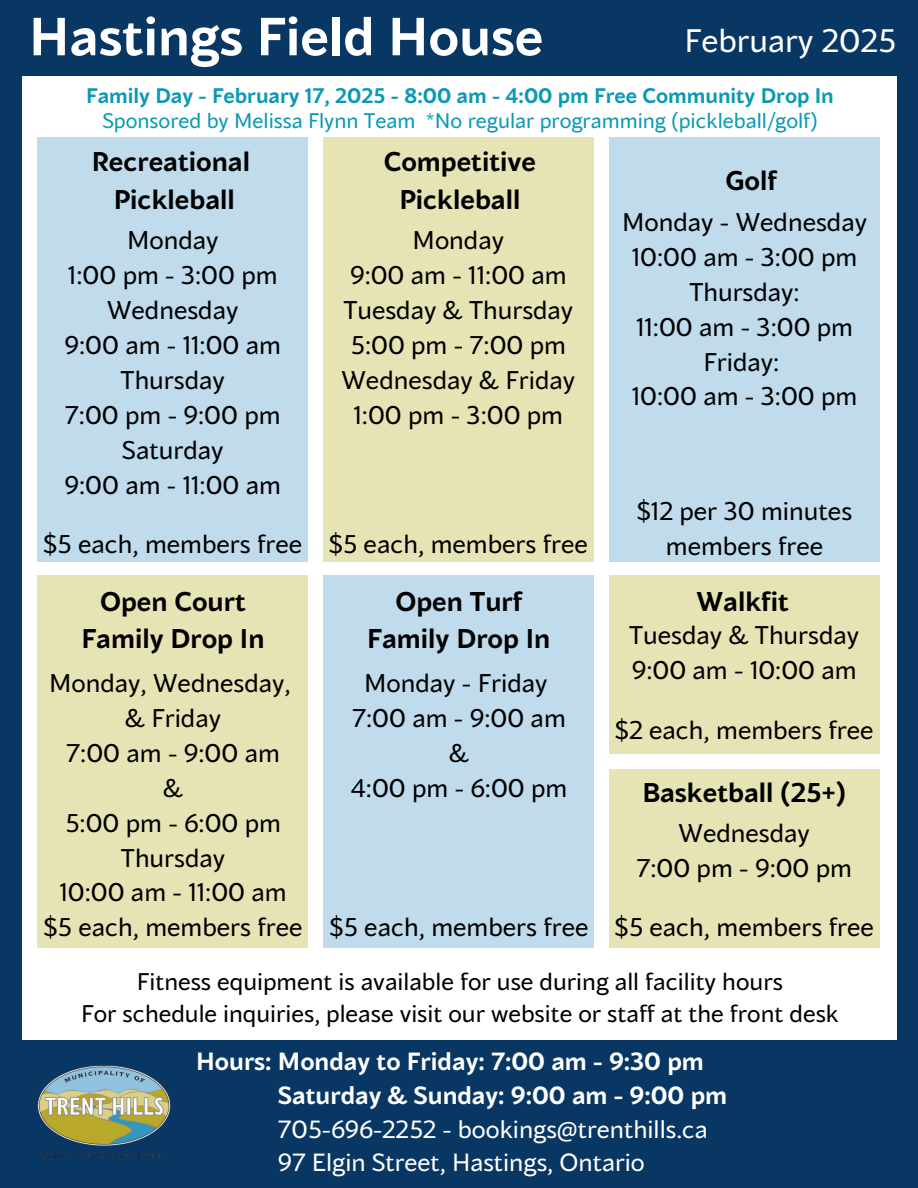
<style>
.page{position:relative;width:918px;height:1188px;background:#093763}
.page>*{position:absolute;margin:0;border:0;box-sizing:border-box;transform-origin:0 0}
.t1{font:700 53.25px "Blacker Sans Pro";color:#fff}
.t2{font:32.4px "Blacker Sans Pro";color:#fff}
.t3{font:700 27px/37.2px "Blacker Sans Pro";color:#000;text-align:center}
.t4{font:25.5px/34.8px "Blacker Sans Pro";color:#000;text-align:center}
.t5{font:24.75px/33.8px "Blacker Sans Pro";color:#fff}
.t6{font:700 24.75px/33.8px "Blacker Sans Pro";color:#fff}
.t7{font:24px/32.7px "Blacker Sans Pro";color:#000;text-align:center}
.t8{font:21px "Blacker Sans Pro";color:#0c99b4}
.t9{font:700 21px "Blacker Sans Pro";color:#0c99b4}
</style>
<div class="page">
<img style="left:37px;top:1065px;width:133px;height:95px">
<div style="left:22px;top:76px;width:874px;height:963px;background:#fff"></div>
<div style="left:37px;top:137px;width:271px;height:424px;background:#bfdbec"></div>
<div style="left:323px;top:137px;width:271px;height:424px;background:#e6e4b4"></div>
<div style="left:609px;top:137px;width:271px;height:424px;background:#bfdbec"></div>
<div style="left:37px;top:575px;width:271px;height:373px;background:#e6e4b4"></div>
<div style="left:323px;top:575px;width:271px;height:373px;background:#bfdbec"></div>
<div style="left:609px;top:575px;width:271px;height:178px;background:#e6e4b4"></div>
<div style="left:609px;top:769px;width:271px;height:179px;background:#e6e4b4"></div>
<h1 class="t1" style="left:29px;top:1px;width:516px">Hastings Field House</h1>
<p class="t2" style="left:685px;top:20px;width:213px">February 2025</p>
<p class="t9" style="left:86px;top:82px;width:749px">Family Day - February 17, 2025 - 8:00 am - 4:00 pm Free Community Drop In</p>
<p class="t8" style="left:102px;top:107px;width:717px">Sponsored by Melissa Flynn Team *No regular programming (pickleball/golf)</p>
<p class="t3" style="left:92px;top:143px;width:160px">Recreational<br>Pickleball</p>
<p class="t3" style="left:384px;top:143px;width:154px">Competitive<br>Pickleball</p>
<p class="t4" style="left:64px;top:223px;width:218px">Monday<br>1:00 pm - 3:00 pm<br>Wednesday<br>9:00 am - 11:00 am<br>Thursday<br>7:00 pm - 9:00 pm<br>Saturday<br>9:00 am - 11:00 am</p>
<p class="t4" style="left:43px;top:526px;width:261px">$5 each, members free</p>
<p class="t4" style="left:342px;top:223px;width:235px">Monday<br>9:00 am - 11:00 am<br>Tuesday &amp; Thursday<br>5:00 pm - 7:00 pm<br>Wednesday &amp; Friday<br>1:00 pm - 3:00 pm</p>
<p class="t4" style="left:329px;top:526px;width:261px">$5 each, members free</p>
<p class="t3" style="left:725px;top:161px;width:53px">Golf</p>
<p class="t4" style="left:622px;top:204px;width:246px">Monday - Wednesday<br>10:00 am - 3:00 pm<br>Thursday:<br>11:00 am - 3:00 pm<br>Friday:<br>10:00 am - 3:00 pm</p>
<p class="t4" style="left:637px;top:493px;width:217px">$12 per 30 minutes members free</p>
<p class="t3" style="left:81px;top:582px;width:185px">Open Court<br>Family Drop In</p>
<p class="t3" style="left:367px;top:582px;width:185px">Open Turf<br>Family Drop In</p>
<p class="t3" style="left:697px;top:582px;width:94px">Walkfit</p>
<p class="t4" style="left:629px;top:617px;width:231px;text-align:left">Tuesday &amp; Thursday<br>9:00 am - 10:00 am</p>
<p class="t4" style="left:615px;top:712px;width:260px">$2 each, members free</p>
<p class="t3" style="left:643px;top:773px;width:205px">Basketball (25+)</p>
<p class="t4" style="left:636px;top:815px;width:217px">Wednesday<br>7:00 pm - 9:00 pm</p>
<p class="t4" style="left:615px;top:909px;width:261px">$5 each, members free</p>
<p class="t4" style="left:44px;top:665px;width:261px">Monday, Wednesday, &amp; Friday<br>7:00 am - 9:00 am<br>&amp;<br>5:00 pm - 6:00 pm<br>Thursday<br>10:00 am - 11:00 am $5 each, members free</p>
<p class="t4" style="left:351px;top:665px;width:218px">Monday - Friday<br>7:00 am - 9:00 am &amp;<br>4:00 pm - 6:00 pm</p>
<p class="t4" style="left:329px;top:909px;width:261px">$5 each, members free</p>
<p class="t7" style="left:81px;top:965px;width:759px">Fitness equipment is available for use during all facility hours<br>For schedule inquiries, please visit our website or staff at the front desk</p>
<p class="t6" style="left:278px;top:1044px;width:451px;text-indent:-82px">Hours: Monday to Friday: 7:00 am - 9:30 pm<br>Saturday &amp; Sunday: 9:00 am - 9:00 pm</p>
<p class="t5" style="left:278px;top:1111px;width:432px">705-696-2252 - bookings@trenthills.ca<br>97 Elgin Street, Hastings, Ontario</p>
</div>
